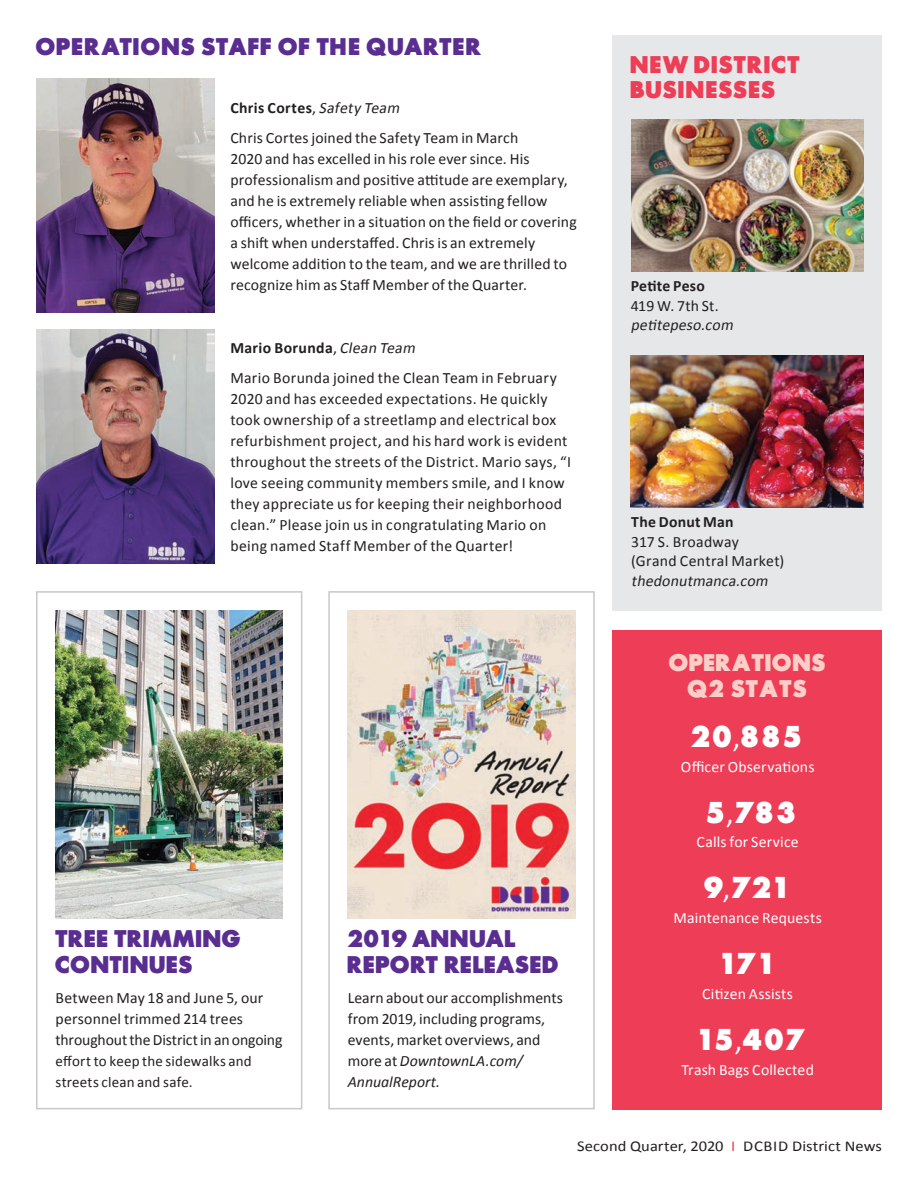
<style>
.page{position:relative;width:918px;height:1188px;background:#fff}
.page>*{position:absolute;margin:0;border:0;box-sizing:border-box;transform-origin:0 0}
.New_Body{font:800 30px "Futura";letter-spacing:-.025em;color:#fff}
.New_Body-2{font:800 24px/25.5px "Futura";color:#5a2d90}
.New_Header_2{font:800 24px/25.5px "Futura";letter-spacing:.025em;color:#ee3d56}
.t1{font:800 24px/25.5px "Futura";color:#fbcec7;text-align:center}
.New_Body-3{font:15.75px/21px "Calibri";letter-spacing:.015em;color:#231f20}
.New_Body-4{font:15.75px "Calibri";letter-spacing:.01em;color:#fff}
.New_Body-5{font:700 15.75px "Calibri";letter-spacing:.02em;color:#231f20}
.New_Body-6{font:italic 15.75px/19.5px "Calibri";color:#231f20}
.New_Body-7{font:15px/21px "Calibri";letter-spacing:.01em;color:#231f20}
.New_Body-8{font:15px "Calibri";letter-spacing:.01em;color:#231f20;scale:1.1 1}
.s1{font-weight:400}
.s2{font-weight:400;font-style:italic}
.s3{font-style:italic}
.s4{font-style:normal}
.s5{font-family:"Calibri";font-weight:400}
.s6{color:#ee3d56}
</style>
<div class="page">
<div style="left:613px;top:35px;width:269px;height:576px;background:#e6e7e9"></div>
<div style="left:613px;top:631px;width:269px;height:479px;background:#ee3d56"></div>
<img style="left:631px;top:119px;width:233px;height:153px">
<div style="left:36px;top:591px;width:266px;height:518px;border:2px solid #c7c8ca"></div>
<img style="left:36px;top:329px;width:178px;height:234px">
<img style="left:36px;top:78px;width:178px;height:235px">
<img style="left:631px;top:355px;width:233px;height:153px">
<div style="left:328px;top:591px;width:267px;height:518px;border:2px solid #c7c8ca"></div>
<img style="left:348px;top:611px;width:227px;height:308px">
<img style="left:56px;top:611px;width:227px;height:308px">
<p class="New_Body-2" style="left:36px;top:36px;width:448px">OPERATIONS STAFF OF THE QUARTER</p>
<p class="New_Body-5" style="left:230px;top:98px;width:174px">Chris Cortes<span class="s1">,</span> <span class="s2">Safety Team</span></p>
<p class="New_Body-3" style="left:230px;top:127px;width:348px">Chris Cortes joined the Safety Team in March<br>2020 and has excelled in his role ever since. His professionalism and positive attitude are exemplary, and he is extremely reliable when assisting fellow officers, whether in a situation on the field or covering a shift when understaffed. Chris is an extremely welcome addition to the team, and we are thrilled to recognize him as Staff Member of the Quarter.</p>
<p class="New_Body-5" style="left:230px;top:338px;width:190px">Mario Borunda<span class="s1">,</span> <span class="s2">Clean Team</span></p>
<p class="New_Body-3" style="left:230px;top:368px;width:342px">Mario Borunda joined the Clean Team in February 2020 and has exceeded expectations. He quickly took ownership of a streetlamp and electrical box refurbishment project, and his hard work is evident throughout the streets of the District. Mario says, “I love seeing community members smile, and I know they appreciate us for keeping their neighborhood clean.” Please join us in congratulating Mario on being named Staff Member of the Quarter!</p>
<p class="New_Body-2" style="left:56px;top:928px;width:188px">TREE TRIMMING<br>CONTINUES</p>
<p class="New_Body-3" style="left:56px;top:987px;width:229px">Between May 18 and June 5, our personnel trimmed 214 trees throughout the District in an ongoing</p>
<p class="New_Body-7" style="left:56px;top:1050px;width:198px">effort to keep the sidewalks and streets clean and safe.</p>
<p class="New_Body-2" style="left:348px;top:928px;width:213px">2019ANNUAL<br>REPORT RELEASED</p>
<p class="New_Body-3" style="left:348px;top:987px;width:217px">Learn about our accomplishments from 2019, including programs, events, market overviews, and more at <span class="s3">DowntownLA.com/<br>AnnualReport.</span></p>
<p class="New_Header_2" style="left:631px;top:53px;width:172px">NEW DISTRICT<br>BUSINESSES</p>
<p class="New_Body-5" style="left:631px;top:276px;width:76px">Petite Peso</p>
<p class="New_Body-6" style="left:631px;top:296px;width:107px"><span class="s4">419 W. 7th St. </span>petitepeso.com</p>
<p class="New_Body-5" style="left:631px;top:512px;width:104px">The Donut Man</p>
<p class="New_Body-3" style="left:631px;top:532px;width:155px;line-height:19.5px">317 S. Broadway (Grand Central Market) <span class="s3">thedonutmanca.com</span></p>
<p class="t1" style="left:669px;top:652px;width:159px">OPERATIONS<br>Q2 STATS</p>
<p class="New_Body" style="left:691px;top:722px;width:115px">20<span class="s5">,</span>885</p>
<p class="New_Body-4" style="left:681px;top:756px;width:135px">Officer Observations</p>
<p class="New_Body" style="left:706px;top:798px;width:93px">5<span class="s5">,</span>783</p>
<p class="New_Body-4" style="left:697px;top:832px;width:104px">Calls for Service</p>
<p class="New_Body" style="left:705px;top:874px;width:88px">9<span class="s5">,</span>721</p>
<p class="New_Body-4" style="left:673px;top:908px;width:150px">Maintenance Requests</p>
<p class="New_Body" style="left:719px;top:950px;width:59px">171</p>
<p class="New_Body-4" style="left:702px;top:984px;width:92px">Citizen Assists</p>
<p class="New_Body" style="left:697px;top:1026px;width:112px">15<span class="s5">,</span>407</p>
<p class="New_Body-4" style="left:681px;top:1060px;width:134px">Trash Bags Collected</p>
<p class="New_Body-8" style="left:577px;top:1136px;width:279px">Second Quarter, 2020 <span class="s6">I</span> DCBID District News</p>
</div>
